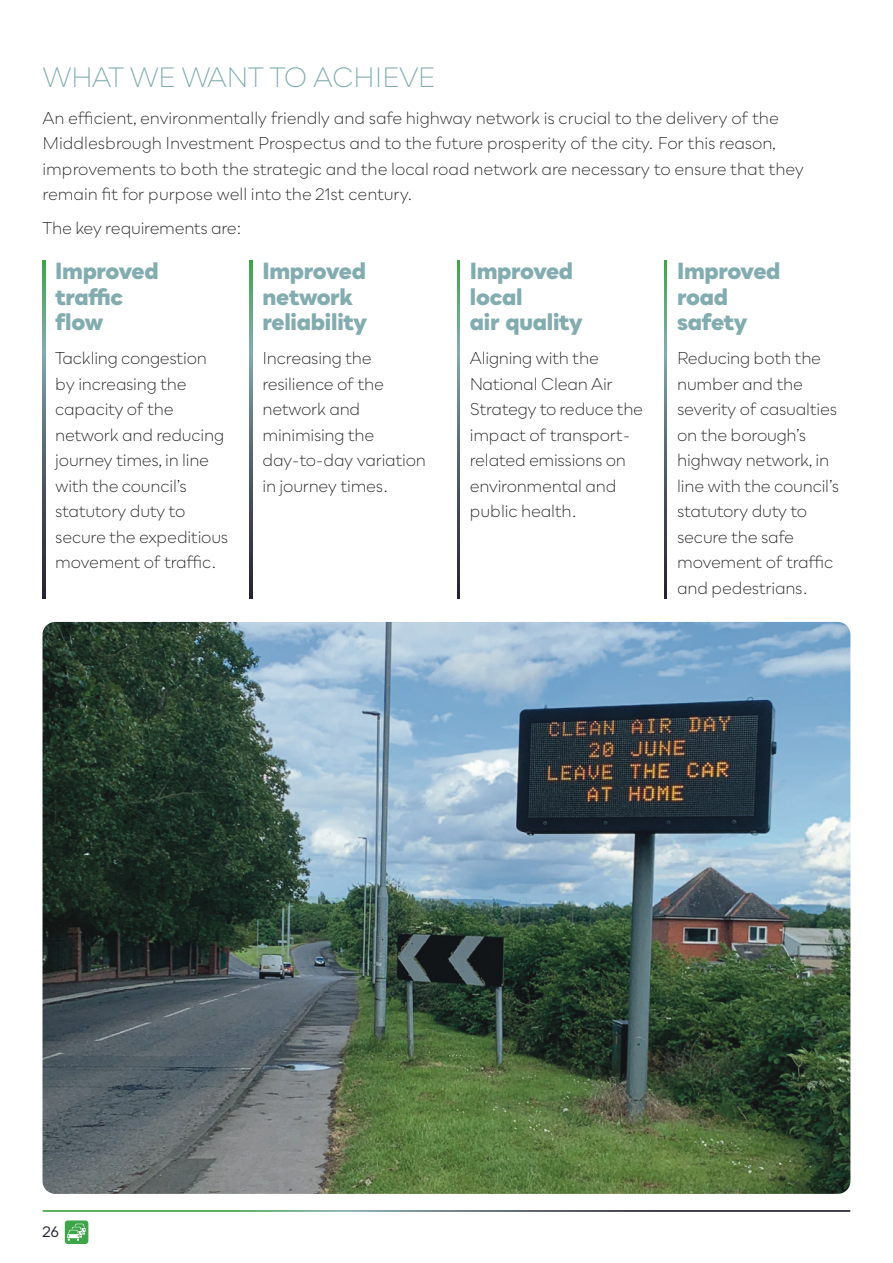
<style>
.page{position:relative;width:893px;height:1263px;background:#fff}
.page>*{position:absolute;margin:0;border:0;box-sizing:border-box;transform-origin:0 0}
.t1{font:300 27px "Bozon";letter-spacing:-.03em;color:#82acb0}
.t2{font:800 22.5px/25.5px "Bozon";letter-spacing:-.015em;color:#82acb0}
.t3{font:300 16.5px/25.5px "Bozon";letter-spacing:-.015em;color:#1a1a1a}
.t4{font:15px "Bozon";color:#242031}
</style>
<div class="page">
<img style="left:43px;top:622px;width:807px;height:572px">
<div style="left:65px;top:1220px;width:23px;height:24px;background:#3ca548;border-radius:3px"></div>
<svg style="left:68px;top:1224px;width:18px;height:17px"></svg>
<svg style="left:43px;top:1210px;width:807px;height:2px;background:#5f7f70"></svg>
<svg style="left:43px;top:260px;width:2px;height:338px"></svg>
<svg style="left:250px;top:260px;width:2px;height:338px"></svg>
<svg style="left:457px;top:260px;width:3px;height:338px"></svg>
<svg style="left:664px;top:260px;width:3px;height:338px"></svg>
<p class="t1" style="left:43px;top:60px;width:394px">WHAT WE WANT TO ACHIEVE</p>
<p class="t3" style="left:43px;top:105px;width:763px">An efficient, environmentally friendly and safe highway network is crucial to the delivery of the Middlesbrough Investment Prospectus and to the future prosperity of the city. For this reason, improvements to both the strategic and the local road network are necessary to ensure that they remain fit for purpose well into the 21st century.</p>
<p class="t3" style="left:43px;top:215px;width:201px">The key requirements are:</p>
<p class="t2" style="left:55px;top:259px;width:105px">Improved traffic flow</p>
<p class="t3" style="left:55px;top:345px;width:174px">Tackling congestion by increasing the capacity of the network and reducing journey times, in line with the council’s statutory duty to secure the expeditious movement of traffic.</p>
<p class="t2" style="left:263px;top:259px;width:106px">Improved network reliability</p>
<p class="t3" style="left:263px;top:345px;width:165px">Increasing the resilience of the network and minimising the day-to-day variation in journey times.</p>
<p class="t2" style="left:470px;top:259px;width:114px">Improved local<br>air quality</p>
<p class="t3" style="left:470px;top:345px;width:175px">Aligning with the<br>National Clean Air<br>Strategy to reduce the impact of transport&shy;related emissions on environmental and public health.</p>
<p class="t2" style="left:677px;top:259px;width:105px">Improved road safety</p>
<p class="t3" style="left:677px;top:345px;width:163px">Reducing both the number and the severity of casualties on the borough’s highway network, in line with the council’s statutory duty to secure the safe movement of traffic and pedestrians.</p>
<p class="t4" style="left:43px;top:1222px;width:18px">26</p>
</div>
